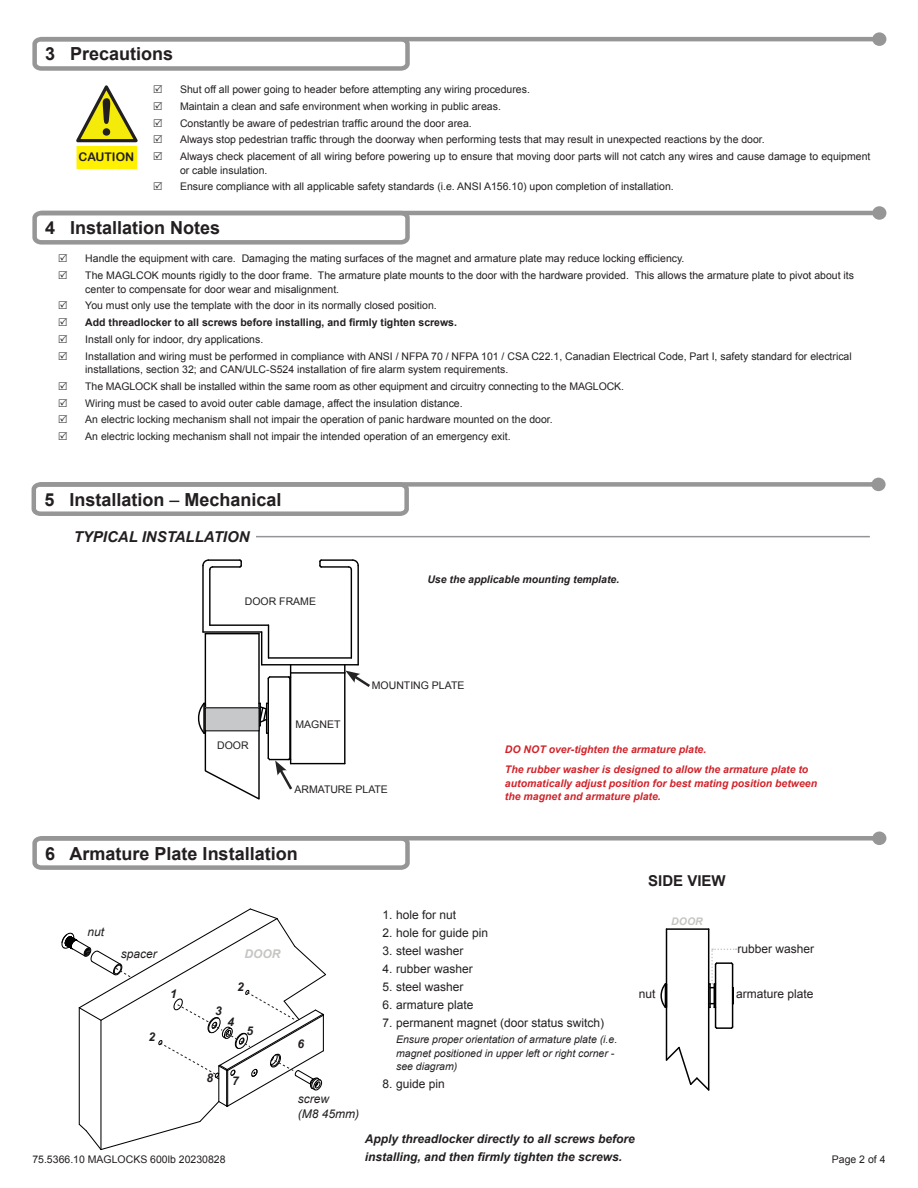
<style>
.page{position:relative;width:918px;height:1188px;background:#fff}
.page>*{position:absolute;margin:0;border:0;box-sizing:border-box;transform-origin:0 0}
.t1{font:50.55px "Arial Rounded MT Bold";color:#231f20}
.t2{font:700 18px "Arial";color:#231f20}
.t3{font:italic 700 15px "Arial";color:#231f20}
.t4{font:700 15px "Arial";color:#231f20}
.t5{font:12px "Arial";color:#231f20}
.t6{font:italic 700 12px/18px "Arial";color:#231f20}
.t7{font:italic 12px "Arial";color:#231f20}
.t8{font:italic 700 12px "Arial";color:#c3c6c1}
.t9{font:11.85px "Arial Rounded MT Bold";color:#231f20}
.t10{font:10.5px/13.5px "Arial";color:#231f20}
.t11{font:italic 700 10.5px/13.5px "Arial";color:#d1232a}
.t12{font:italic 10.5px/13.5px "Arial";color:#231f20}
.t13{font:700 10.5px "Arial";color:#231f20}
.t14{font:italic 700 10.5px "Arial";color:#231f20}
.t15{font:italic 700 10.5px "Arial";color:#c3c6c1}
.s1{font-weight:400}
</style>
<div class="page">
<hr style="left:291px;top:664px;width:67px;height:1px;background:#000">
<hr style="left:291px;top:672px;width:54px;height:2px;background:#000">
<hr style="left:291px;top:763px;width:54px;height:1px;background:#000">
<hr style="left:344px;top:673px;width:2px;height:91px;background:#000">
<hr style="left:210px;top:624px;width:59px;height:2px;background:#000">
<hr style="left:202px;top:566px;width:2px;height:66px;background:#000">
<hr style="left:203px;top:631px;width:59px;height:2px;background:#000">
<hr style="left:209px;top:570px;width:2px;height:55px;background:#000">
<hr style="left:213px;top:566px;width:27px;height:2px;background:#000">
<svg style="left:202px;top:559px;width:12px;height:12px"></svg>
<svg style="left:238px;top:559px;width:4px;height:9px"></svg>
<hr style="left:208px;top:559px;width:32px;height:2px;background:#000">
<hr style="left:357px;top:566px;width:2px;height:99px;background:#000">
<hr style="left:268px;top:625px;width:1px;height:33px;background:#000">
<hr style="left:269px;top:657px;width:82px;height:2px;background:#000">
<hr style="left:321px;top:566px;width:28px;height:2px;background:#000">
<hr style="left:351px;top:570px;width:1px;height:88px;background:#000">
<svg style="left:347px;top:559px;width:12px;height:12px"></svg>
<hr style="left:321px;top:559px;width:32px;height:2px;background:#000">
<svg style="left:319px;top:559px;width:4px;height:9px"></svg>
<svg style="left:197px;top:632px;width:98px;height:168px"></svg>
<svg style="left:344px;top:665px;width:26px;height:24px"></svg>
<svg style="left:32px;top:32px;width:854px;height:39px"></svg>
<svg style="left:32px;top:206px;width:854px;height:39px"></svg>
<svg style="left:31px;top:478px;width:855px;height:38px"></svg>
<hr style="left:74px;top:536px;width:796px;height:1px;background:#939598">
<svg style="left:32px;top:832px;width:854px;height:38px"></svg>
<svg style="left:61px;top:908px;width:265px;height:242px"></svg>
<svg style="left:665px;top:1045px;width:45px;height:46px"></svg>
<svg style="left:714px;top:1025px;width:20px;height:4px"></svg>
<hr style="left:715px;top:964px;width:1px;height:63px;background:#000">
<svg style="left:660px;top:982px;width:8px;height:27px"></svg>
<hr style="left:732px;top:964px;width:1px;height:63px;background:#000">
<hr style="left:667px;top:928px;width:42px;height:2px;background:#000">
<hr style="left:708px;top:929px;width:1px;height:161px;background:#000">
<hr style="left:666px;top:929px;width:1px;height:131px;background:#000">
<svg style="left:709px;top:949px;width:28px;height:59px"></svg>
<div style="left:74px;top:527px;width:182px;height:20px;background:#fff"></div>
<div style="left:77px;top:147px;width:59px;height:22px;background:#fff101"></div>
<div style="left:77px;top:146px;width:60px;height:23px;border:1px solid #fff101"></div>
<svg style="left:76px;top:85px;width:62px;height:58px"></svg>
<p class="t2" style="left:45px;top:42px;width:130px">3 Precautions</p>
<p class="t1" style="left:98px;top:87px;width:18px">!</p>
<p class="t9" style="left:79px;top:150px;width:57px">CAUTION</p>
<p class="t10" style="left:180px;top:83px;width:351px">Shut off all power going to header before attempting any wiring procedures.</p>
<p class="t10" style="left:180px;top:100px;width:322px">Maintain a clean and safe environment when working in public areas.</p>
<p class="t10" style="left:180px;top:116px;width:293px">Constantly be aware of pedestrian traffic around the door area.</p>
<p class="t10" style="left:180px;top:133px;width:586px">Always stop pedestrian traffic through the doorway when performing tests that may result in unexpected reactions by the door.</p>
<p class="t10" style="left:180px;top:150px;width:692px">Always check placement of all wiring before powering up to ensure that moving door parts will not catch any wires and cause damage to equipment or cable insulation.</p>
<p class="t10" style="left:180px;top:180px;width:495px">Ensure compliance with all applicable safety standards (i.e. ANSI A156.10) upon completion of installation.</p>
<p class="t2" style="left:45px;top:216px;width:177px">4 Installation Notes</p>
<p class="t10" style="left:85px;top:252px;width:601px">Handle the equipment with care. Damaging the mating surfaces of the magnet and armature plate may reduce locking efficiency.</p>
<p class="t10" style="left:85px;top:269px;width:770px">The MAGLCOK mounts rigidly to the door frame. The armature plate mounts to the door with the hardware provided. This allows the armature plate to pivot about its center to compensate for door wear and misalignment.</p>
<p class="t10" style="left:85px;top:299px;width:353px">You must only use the template with the door in its normally closed position.</p>
<p class="t13" style="left:85px;top:315px;width:373px">Add threadlocker to all screws before installing, and firmly tighten screws.</p>
<p class="t10" style="left:85px;top:332px;width:180px">Install only for indoor, dry applications.</p>
<p class="t10" style="left:85px;top:349px;width:768px">Installation and wiring must be performed in compliance with ANSI / NFPA 70 / NFPA 101 / CSA C22.1, Canadian Electrical Code, Part I, safety standard for electrical installations, section 32; and CAN/ULC-S524 installation of fire alarm system requirements.</p>
<p class="t10" style="left:85px;top:379px;width:540px">The MAGLOCK shall be installed within the same room as other equipment and circuitry connecting to the MAGLOCK.</p>
<p class="t10" style="left:85px;top:396px;width:379px">Wiring must be cased to avoid outer cable damage, affect the insulation distance.</p>
<p class="t10" style="left:85px;top:413px;width:469px">An electric locking mechanism shall not impair the operation of panic hardware mounted on the door.</p>
<p class="t10" style="left:85px;top:430px;width:427px">An electric locking mechanism shall not impair the intended operation of an emergency exit.</p>
<p class="t2" style="left:44px;top:487px;width:239px">5 Installation <span class="s1">–</span> Mechanical</p>
<p class="t3" style="left:74px;top:527px;width:177px">TYPICAL INSTALLATION</p>
<p class="t10" style="left:245px;top:594px;width:73px">DOOR FRAME</p>
<p class="t10" style="left:296px;top:717px;width:46px">MAGNET</p>
<p class="t14" style="left:427px;top:573px;width:193px">Use the applicable mounting template.</p>
<p class="t10" style="left:372px;top:679px;width:94px">MOUNTING PLATE</p>
<p class="t10" style="left:217px;top:739px;width:33px">DOOR</p>
<p class="t10" style="left:294px;top:783px;width:95px">ARMATURE PLATE</p>
<p class="t2" style="left:45px;top:841px;width:254px">6 Armature Plate Installation</p>
<p class="t11" style="left:505px;top:743px;width:203px">DO NOT over-tighten the armature plate.</p>
<p class="t11" style="left:505px;top:763px;width:314px">The rubber washer is designed to allow the armature plate to automatically adjust position for best mating position between the magnet and armature plate.</p>
<p class="t4" style="left:648px;top:871px;width:79px">SIDE VIEW</p>
<p class="t7" style="left:87px;top:924px;width:18px">nut</p>
<p class="t7" style="left:121px;top:946px;width:38px">spacer</p>
<p class="t6" style="left:170px;top:986px;width:8px">1</p>
<p class="t6" style="left:149px;top:1028px;width:8px">2</p>
<p class="t8" style="left:244px;top:946px;width:37px">DOOR</p>
<p class="t6" style="left:215px;top:1002px;width:8px">3</p>
<p class="t6" style="left:237px;top:978px;width:8px">2</p>
<p class="t6" style="left:228px;top:1013px;width:8px">4</p>
<p class="t6" style="left:246px;top:1022px;width:8px">5</p>
<p class="t6" style="left:207px;top:1070px;width:8px">8</p>
<p class="t6" style="left:232px;top:1073px;width:8px">7</p>
<p class="t6" style="left:297px;top:1035px;width:8px">6</p>
<p class="t7" style="left:298px;top:1091px;width:33px">screw</p>
<p class="t7" style="left:298px;top:1106px;width:63px">(M8 45mm)</p>
<p class="t5" style="left:383px;top:907px;width:75px">1. hole for nut</p>
<p class="t5" style="left:383px;top:925px;width:107px">2. hole for guide pin</p>
<p class="t5" style="left:383px;top:943px;width:82px">3. steel washer</p>
<p class="t5" style="left:383px;top:961px;width:92px">4. rubber washer</p>
<p class="t5" style="left:383px;top:979px;width:82px">5. steel washer</p>
<p class="t5" style="left:383px;top:997px;width:92px">6. armature plate</p>
<p class="t5" style="left:383px;top:1015px;width:223px">7. permanent magnet (door status switch)</p>
<p class="t12" style="left:396px;top:1033px;width:223px">Ensure proper orientation of armature plate (i.e. magnet positioned in upper left or right corner - see diagram)</p>
<p class="t5" style="left:383px;top:1076px;width:64px">8. guide pin</p>
<p class="t15" style="left:671px;top:915px;width:33px">DOOR</p>
<p class="t5" style="left:737px;top:941px;width:78px">rubber washer</p>
<p class="t5" style="left:639px;top:986px;width:18px">nut</p>
<p class="t5" style="left:736px;top:986px;width:79px">armature plate</p>
<p class="t6" style="left:365px;top:1130px;width:272px">Apply threadlocker directly to all screws before installing, and then firmly tighten the screws.</p>
<p class="t10" style="left:32px;top:1153px;width:195px">75.5366.10 MAGLOCKS 600lb 20230828</p>
<p class="t10" style="left:832px;top:1153px;width:55px">Page 2 of 4</p>
</div>
